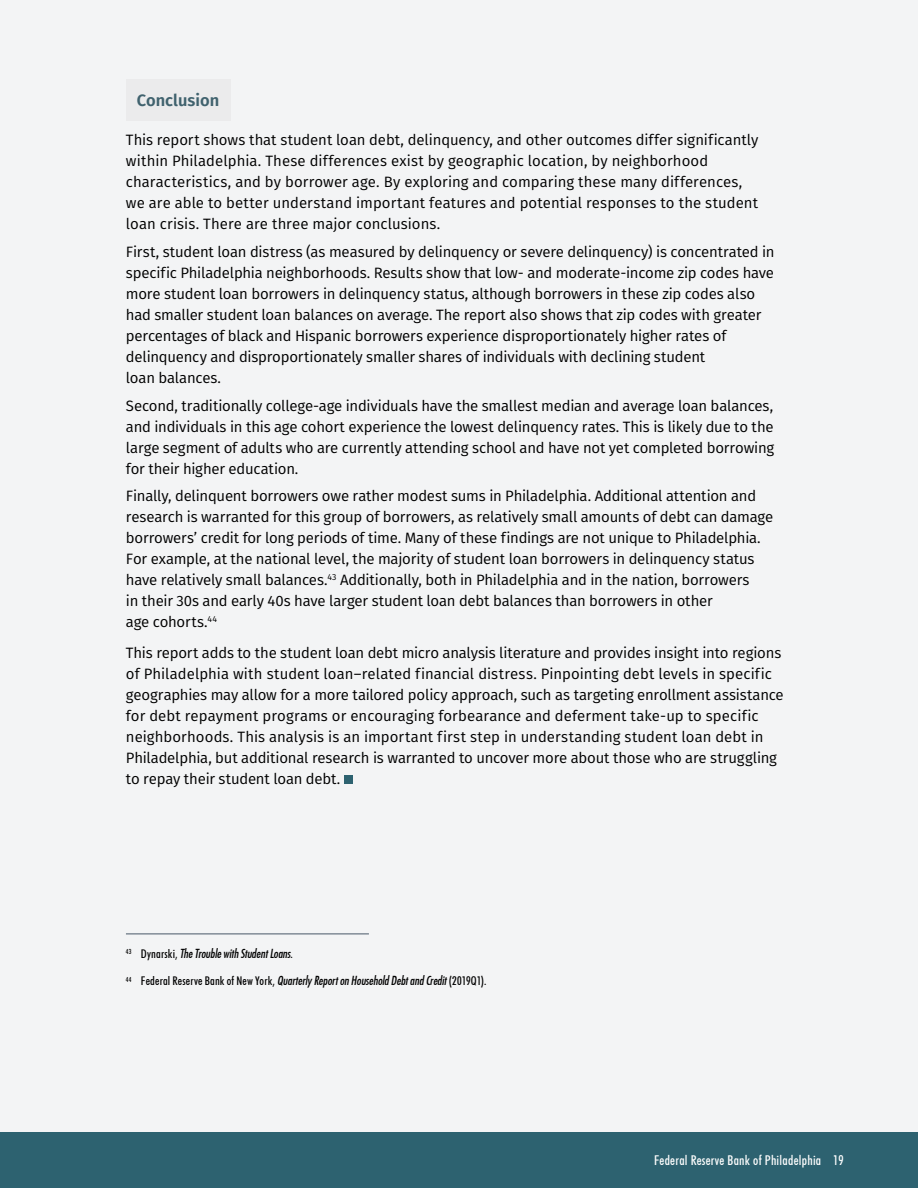
<style>
.page{position:relative;width:918px;height:1188px;background:#f3f4f5}
.page>*{position:absolute;margin:0;border:0;box-sizing:border-box;transform-origin:0 0}
.t1{font:600 16.5px "Fira Sans";color:#40626e}
.t2{font:15px/21px "Fira Sans";letter-spacing:-.01em;color:#000}
.t3{font:500 condensed 13.5px "Futura BT";letter-spacing:.02em;color:#fff}
.t4{font:12px "Futura Md Cn BT Italic";letter-spacing:-.005em;color:#000}
.s1{font-family:"Futura BT";font-weight:500;font-stretch:condensed}
</style>
<div class="page">
<div style="left:0;top:1132px;width:918px;height:56px;background:#2d6270"></div>
<div style="left:126px;top:80px;width:104px;height:41px;background:#ebebec"></div>
<div style="left:344px;top:775px;width:9px;height:9px;background:#2d6270"></div>
<hr style="left:126px;top:934px;width:243px;height:1px;background:#485868">
<p class="t1" style="left:137px;top:86px;width:84px">Conclusion</p>
<p class="t2" style="left:126px;top:129px;width:634px">This report shows that student loan debt, delinquency, and other outcomes differ significantly within Philadelphia. These differences exist by geographic location, by neighborhood characteristics, and by borrower age. By exploring and comparing these many differences, we are able to better understand important features and potential responses to the student loan crisis. There are three major conclusions.</p>
<p class="t2" style="left:126px;top:241px;width:650px">First, student loan distress (as measured by delinquency or severe delinquency) is concentrated in specific Philadelphia neighborhoods. Results show that low- and moderate-income zip codes have more student loan borrowers in delinquency status, although borrowers in these zip codes also had smaller student loan balances on average. The report also shows that zip codes with greater percentages of black and Hispanic borrowers experience disproportionately higher rates of delinquency and disproportionately smaller shares of individuals with declining student<br>loan balances.</p>
<p class="t2" style="left:126px;top:395px;width:650px;text-align:justify">Second, traditionally college-age individuals have the smallest median and average loan balances, and individuals in this age cohort experience the lowest delinquency rates. This is likely due to the large segment of adults who are currently attending school and have not yet completed borrowing for their higher education.</p>
<p class="t2" style="left:126px;top:485px;width:649px">Finally, delinquent borrowers owe rather modest sums in Philadelphia. Additional attention and research is warranted for this group of borrowers, as relatively small amounts of debt can damage borrowers’ credit for long periods of time. Many of these findings are not unique to Philadelphia.<br>For example, at the national level, the majority of student loan borrowers in delinquency status have relatively small balances.<sup>43</sup> Additionally, both in Philadelphia and in the nation, borrowers<br>in their 30s and early 40s have larger student loan debt balances than borrowers in other<br>age cohorts.<sup>44</sup></p>
<p class="t2" style="left:126px;top:642px;width:659px">This report adds to the student loan debt micro analysis literature and provides insight into regions of Philadelphia with student loan–related financial distress. Pinpointing debt levels in specific geographies may allow for a more tailored policy approach, such as targeting enrollment assistance for debt repayment programs or encouraging forbearance and deferment take-up to specific neighborhoods. This analysis is an important first step in understanding student loan debt in Philadelphia, but additional research is warranted to uncover more about those who are struggling to repay their student loan debt.</p>
<p class="t4" style="left:126px;top:946px;width:168px"><sup>43</sup> <span class="s1">Dynarski,</span> The Trouble with Student Loans<span class="s1">.</span></p>
<p class="t4" style="left:126px;top:973px;width:362px"><sup>44</sup> <span class="s1">Federal Reserve Bank of New York,</span> Quarterly Report on Household Debt and Credit <span class="s1">(2019Q1).</span></p>
<p class="t3" style="left:654px;top:1152px;width:191px">Federal Reserve Bank of Philadelphia 19</p>
</div>
